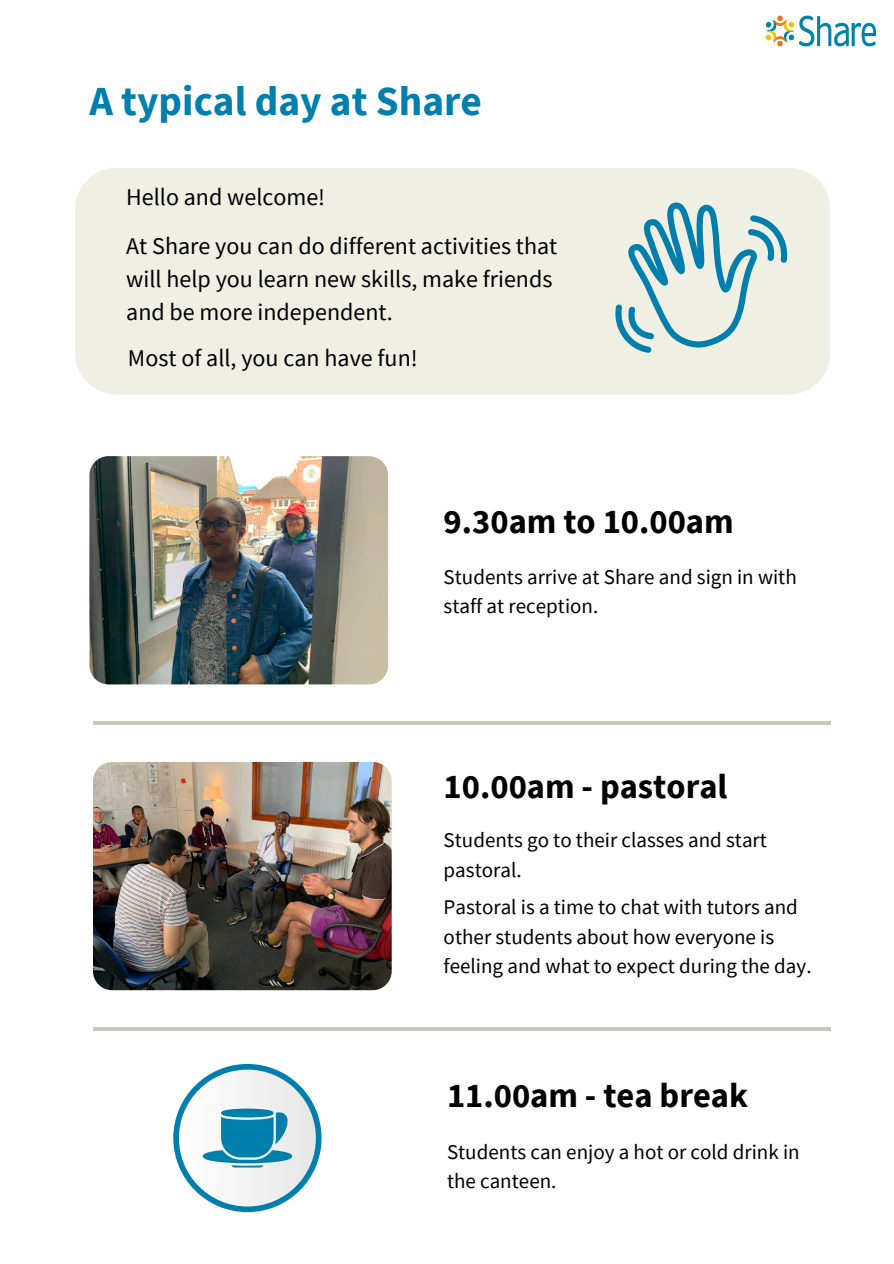
<style>
.page{position:relative;width:894px;height:1264px;background:#fff}
.page>*{position:absolute;margin:0;border:0;box-sizing:border-box;transform-origin:0 0}
.t1{font:700 41.25px "Source Sans Pro";color:#007fac}
.t2{font:700 34.5px "Source Sans Pro";color:#000}
.t3{font:24px/33px "Source Sans Pro";color:#000}
.t4{font:21px/29.2px "Source Sans Pro";color:#000}
</style>
<div class="page">
<div style="left:75px;top:168px;width:754px;height:226px;background:#f0efe4"></div>
<svg style="left:612px;top:201px;width:177px;height:152px"></svg>
<img style="left:89px;top:456px;width:299px;height:228px;border-radius:19px">
<img style="left:93px;top:762px;width:298px;height:228px;border-radius:19px">
<svg style="left:173px;top:1063px;width:148px;height:149px;fill:#007fac"></svg>
<div style="left:179px;top:1069px;width:137px;height:137px;background:#f3f3f3;border-radius:50%"></div>
<svg style="left:203px;top:1108px;width:89px;height:59px"></svg>
<img style="left:765px;top:15px;width:112px;height:32px">
<hr style="left:93px;top:721px;width:737px;height:3px;background:#cec6b9">
<hr style="left:93px;top:1027px;width:737px;height:3px;background:#cec6b9">
<h3 class="t1" style="left:89px;top:74px;width:394px">A typical day at Share</h3>
<h3 class="t3" style="left:126px;top:180px;width:200px">Hello and welcome!</h3>
<p class="t3" style="left:126px;top:229px;width:432px">At Share you can do different activities that will help you learn new skills, make friends and be more independent.</p>
<h3 class="t3" style="left:128px;top:341px;width:291px">Most of all, you can have fun!</h3>
<p class="t2" style="left:443px;top:498px;width:291px">9.30am to 10.00am</p>
<h2 class="t4" style="left:443px;top:562px;width:354px">Students arrive at Share and sign in with staff at reception.</h2>
<p class="t2" style="left:443px;top:763px;width:285px">10.00am - pastoral</p>
<p class="t4" style="left:443px;top:825px;width:325px">Students go to their classes and start pastoral.</p>
<p class="t4" style="left:443px;top:892px;width:369px">Pastoral is a time to chat with tutors and other students about how everyone is feeling and what to expect during the day.</p>
<h2 class="t2" style="left:447px;top:1073px;width:302px">11.00am - tea break</h2>
<p class="t4" style="left:447px;top:1136px;width:354px">Students can enjoy a hot or cold drink in the canteen.</p>
</div>
